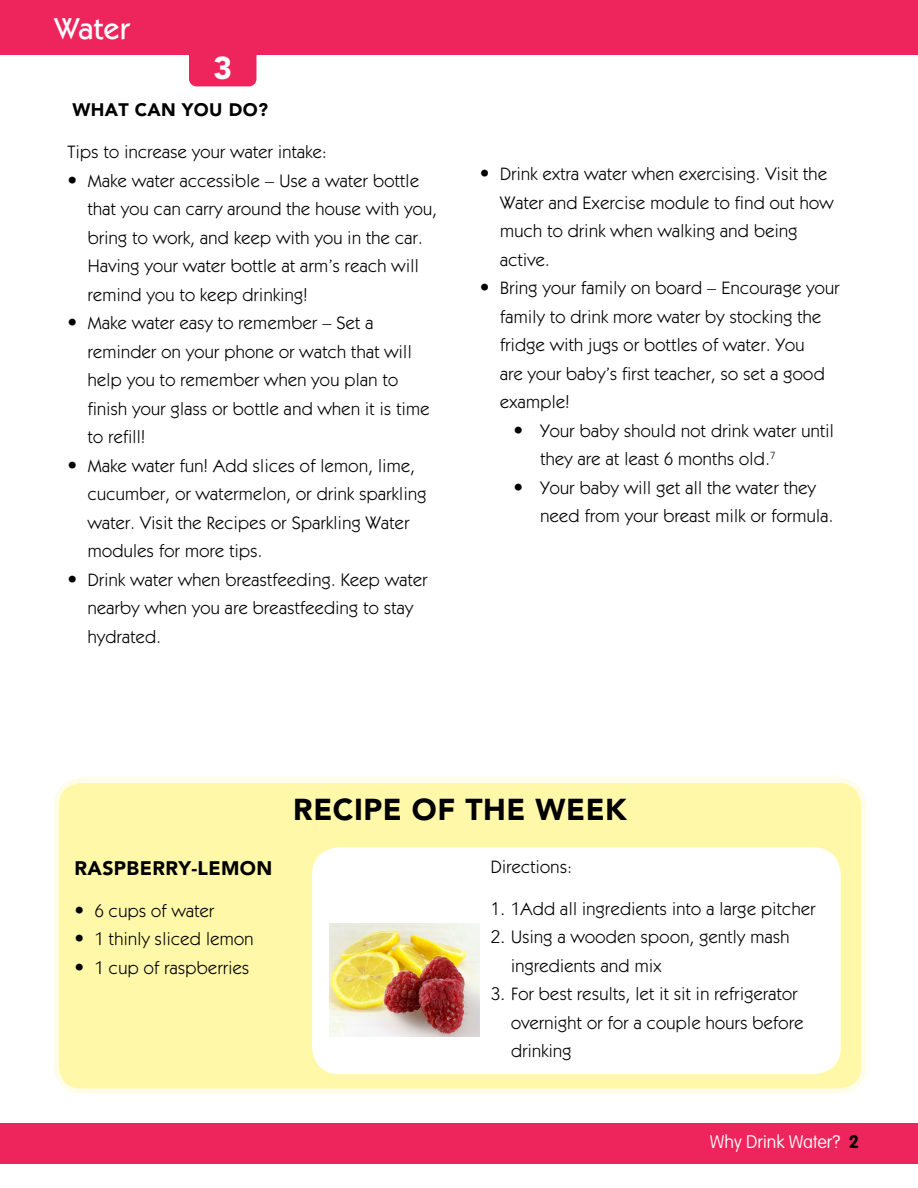
<style>
.page{position:relative;width:918px;height:1188px;background:#fff}
.page>*{position:absolute;margin:0;border:0;box-sizing:border-box;transform-origin:0 0}
.t1{font:900 31.5px "Avenir LT Std";color:#fff}
.t2{font:900 30px "Avenir LT Std";letter-spacing:.02em;color:#000}
.t3{font:500 30px "ITC Kabel Std";color:#fff}
.t4{font:900 19.5px "Avenir LT Std";letter-spacing:.02em;color:#000}
.t5{font:18px/28.5px "ITC Kabel Std";letter-spacing:.02em;color:#000}
.t6{font:100 18px "VAG Rounded Std";color:#fff}
.t7{font:900 18px "Avenir LT Std";letter-spacing:.02em;color:#000}
.s1{font-family:"Avenir LT Std";font-weight:900;font-size:19.5px}
.s2{font-family:"Avenir LT Std";font-weight:300}
.s3{font-weight:700;color:#000}
</style>
<div class="page">
<div style="left:0;top:1123px;width:918px;height:40px;background:#ee255c"></div>
<div style="left:0;top:0;width:918px;height:55px;background:#ee255c"></div>
<div style="left:54px;top:779px;width:812px;height:314px;background:#fff8a8;border-radius:27px"></div>
<div style="left:54px;top:779px;width:812px;height:314px;border:4px solid #fff;border-radius:25px"></div>
<div style="left:312px;top:847px;width:529px;height:227px;background:#fff;border-radius:27px"></div>
<div style="left:189px;top:46px;width:67px;height:40px;background:#ee255c;border-radius:8px"></div>
<img style="left:329px;top:924px;width:151px;height:113px">
<h2 class="t3" style="left:55px;top:11px;width:77px">Water</h2>
<h1 class="t1" style="left:213px;top:49px;width:20px">3</h1>
<h1 class="t7" style="left:72px;top:99px;width:197px">WHAT CAN YOU DO?</h1>
<h1 class="t5" style="left:68px;top:138px;width:261px">Tips to increase your water intake:</h1>
<h1 class="t5" style="left:88px;top:166px;width:351px;text-indent:-20px"><span class="s1">•</span> Make water accessible – Use a water bottle that you can carry around the house with you, bring to work, and keep with you in the car.<br>Having your water bottle at arm’s reach will remind you to keep drinking!</h1>
<h1 class="t5" style="left:88px;top:309px;width:343px;text-indent:-20px"><span class="s1">•</span> Make water easy to remember – Set a reminder on your phone or watch that will help you to remember when you plan to finish your glass or bottle and when it is time to refill!</h1>
<h1 class="t5" style="left:88px;top:451px;width:340px;text-indent:-20px"><span class="s1">•</span> Make water fun! Add slices of lemon, lime, cucumber, or watermelon, or drink sparkling water. Visit the Recipes or Sparkling Water modules for more tips.</h1>
<h1 class="t5" style="left:88px;top:565px;width:341px;text-indent:-20px"><span class="s1">•</span> Drink water when breastfeeding. Keep water nearby when you are breastfeeding to stay hydrated.</h1>
<p class="t5" style="left:500px;top:160px;width:335px;text-indent:-20px"><span class="s1">•</span> Drink extra water when exercising. Visit the<br>Water and Exercise module to find out how much to drink when walking and being active.</p>
<p class="t5" style="left:500px;top:274px;width:341px;text-indent:-20px"><span class="s1">•</span> Bring your family on board – Encourage your family to drink more water by stocking the fridge with jugs or bottles of water. You<br>are your baby’s first teacher, so set a good example!</p>
<p class="t5" style="left:541px;top:417px;width:295px;text-indent:-27px"><span class="s1">•</span> Your baby should not drink water until they are at least 6 months old.<sup>7</sup></p>
<p class="t5" style="left:541px;top:474px;width:294px;text-indent:-27px"><span class="s1">•</span> Your baby will get all the water they need from your breast milk or formula.</p>
<h1 class="t2" style="left:293px;top:791px;width:335px">RECIPE OF THE WEEK</h1>
<h1 class="t4" style="left:75px;top:856px;width:199px">RASPBERRY-LEMON</h1>
<h1 class="t5" style="left:491px;top:853px;width:83px">Directions:</h1>
<h1 class="t5" style="left:75px;top:896px;width:141px"><span class="s1">•</span> 6 cups of water</h1>
<h1 class="t5" style="left:491px;top:895px;width:326px"><span class="s2">1.</span> 1Add all ingredients into a large pitcher</h1>
<h1 class="t5" style="left:75px;top:925px;width:180px"><span class="s1">•</span> 1 thinly sliced lemon</h1>
<h1 class="t5" style="left:491px;top:923px;width:300px"><span class="s2">2.</span> Using a wooden spoon, gently mash</h1>
<h1 class="t5" style="left:75px;top:953px;width:176px"><span class="s1">•</span> 1 cup of raspberries</h1>
<h1 class="t5" style="left:511px;top:952px;width:152px">ingredients and mix</h1>
<h1 class="t5" style="left:511px;top:980px;width:294px;text-indent:-20px"><span class="s2">3.</span> For best results, let it sit in refrigerator overnight or for a couple hours before drinking</h1>
<p class="t6" style="left:710px;top:1131px;width:151px">Why Drink Water? <span class="s3">2</span></p>
</div>
